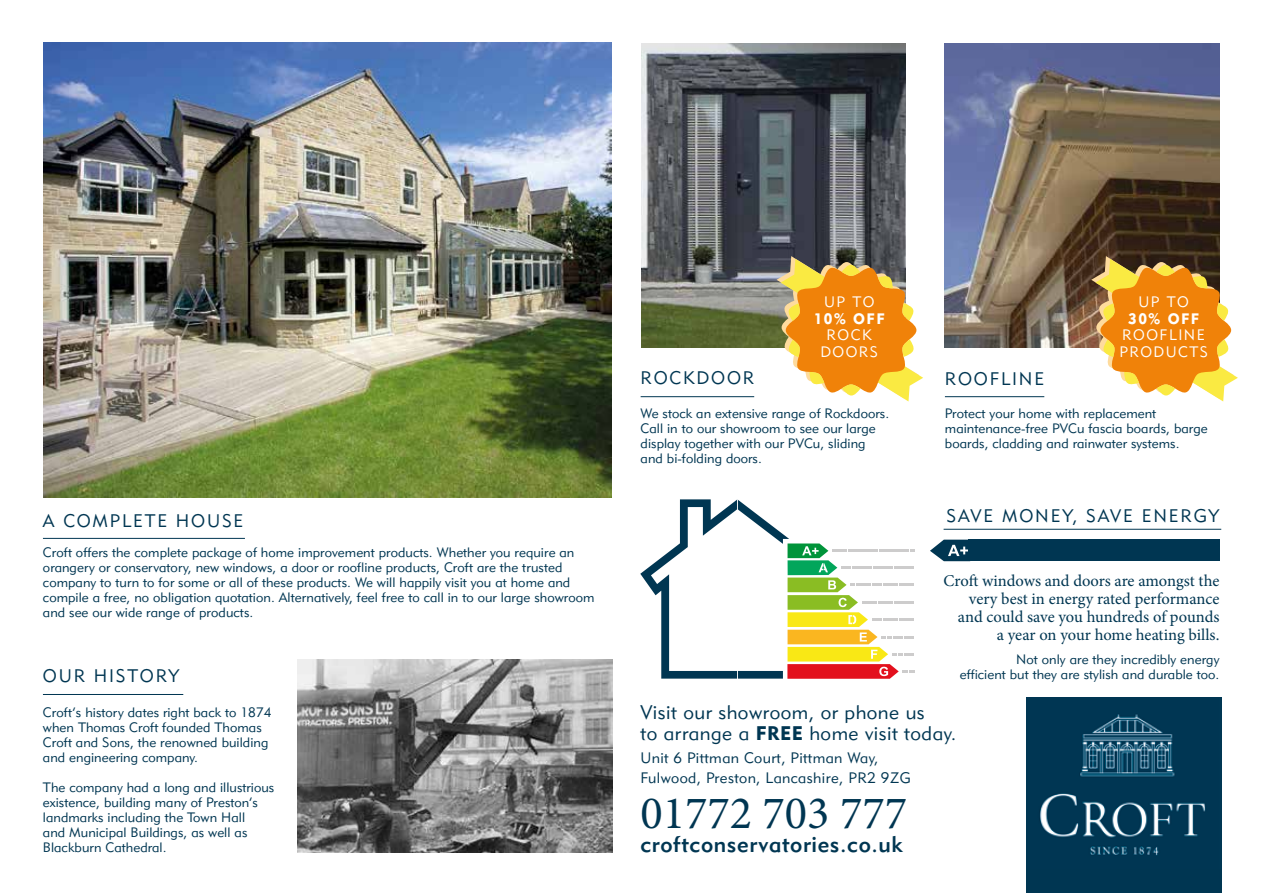
<style>
.page{position:relative;width:1263px;height:893px;background:#fff}
.page>*{position:absolute;margin:0;border:0;box-sizing:border-box;transform-origin:0 0}
.t1{font:46.5px "Minion Pro";color:#003652}
.t2{font:22.5px "Geometric 415 BT Medium A";letter-spacing:.025em;color:#003652}
.t3{font:19.5px/21px "Geometric 415 BT Lite A";letter-spacing:.025em;color:#003652}
.t4{font:18px "Geometric 415 BT Lite A";letter-spacing:.1em;color:#003652}
.t5{font:16.5px/18px "Minion Pro";letter-spacing:-.005em;color:#003652;text-align:right}
.t6{font:15px/19.5px "Geometric 415 BT Lite A";letter-spacing:.025em;color:#003652}
.t7{font:15px/16.5px "Geometric 415 BT Lite A";letter-spacing:.1em;color:#fff}
.t8{font:15px "Geometric 415 BT Black A";letter-spacing:.1em;color:#fff}
.t9{font:13.5px/15px "Geometric 415 BT Lite A";letter-spacing:.005em;color:#003652}
.s1{font-family:"Geometric 415 BT Black A"}
</style>
<div class="page">
<img style="left:43px;top:43px;width:569px;height:454px">
<img style="left:642px;top:44px;width:263px;height:304px">
<img style="left:944px;top:44px;width:275px;height:304px">
<hr style="left:641px;top:396px;width:113px;height:1px;background:#003652">
<hr style="left:945px;top:396px;width:99px;height:1px;background:#003652">
<hr style="left:943px;top:529px;width:278px;height:1px;background:#003652">
<svg style="left:640px;top:499px;width:274px;height:180px"></svg>
<svg style="left:930px;top:540px;width:38px;height:21px"></svg>
<div style="left:968px;top:540px;width:251px;height:21px;background:#003652"></div>
<div style="left:1026px;top:697px;width:195px;height:196px;background:#003652"></div>
<img style="left:1040px;top:714px;width:166px;height:142px">
<svg style="left:1091px;top:256px;width:147px;height:145px"></svg>
<svg style="left:776px;top:256px;width:147px;height:145px"></svg>
<img style="left:297px;top:659px;width:316px;height:194px">
<hr style="left:43px;top:694px;width:140px;height:1px;background:#003652">
<hr style="left:43px;top:538px;width:202px;height:1px;background:#003652">
<h3 class="t4" style="left:43px;top:510px;width:202px">A COMPLETE HOUSE</h3>
<p class="t9" style="left:43px;top:545px;width:553px">Croft offers the complete package of home improvement products. Whether you require an orangery or conservatory, new windows, a door or roofline products, Croft are the trusted company to turn to for some or all of these products. We will happily visit you at home and compile a free, no obligation quotation. Alternatively, feel free to call in to our large showroom and see our wide range of products.</p>
<h3 class="t4" style="left:43px;top:665px;width:138px">OUR HISTORY</h3>
<p class="t9" style="left:43px;top:705px;width:230px">Croft’s history dates right back to 1874 when Thomas Croft founded Thomas Croft and Sons, the renowned building and engineering company.</p>
<p class="t9" style="left:43px;top:780px;width:233px">The company had a long and illustrious existence, building many of Preston’s landmarks including the Town Hall<br>and Municipal Buildings, as well as Blackburn Cathedral.</p>
<p class="t7" style="left:824px;top:293px;width:52px">UP TO</p>
<p class="t8" style="left:814px;top:309px;width:72px">10% OFF</p>
<p class="t7" style="left:820px;top:326px;width:59px;text-align:center">ROCK<br>DOORS</p>
<p class="t7" style="left:1138px;top:293px;width:52px">UP TO</p>
<p class="t8" style="left:1128px;top:309px;width:72px">30% OFF</p>
<p class="t7" style="left:1119px;top:326px;width:90px">ROOFLINE<br>PRODUCTS</p>
<h3 class="t4" style="left:641px;top:367px;width:115px">ROCKDOOR</h3>
<h3 class="t4" style="left:945px;top:367px;width:101px">ROOFLINE</h3>
<p class="t9" style="left:641px;top:405px;width:250px">We stock an extensive range of Rockdoors.<br>Call in to our showroom to see our large display together with our PVCu, sliding and bi-folding doors.</p>
<p class="t9" style="left:945px;top:405px;width:264px">Protect your home with replacement maintenance-free PVCu fascia boards, barge boards, cladding and rainwater systems.</p>
<h3 class="t4" style="left:947px;top:505px;width:274px">SAVE MONEY, SAVE ENERGY</h3>
<p class="t5" style="left:944px;top:572px;width:277px">Croft windows and doors are amongst the very best in energy rated performance and could save you hundreds of pounds<br>a year on your home heating bills.</p>
<p class="t9" style="left:960px;top:651px;width:261px;text-align:right">Not only are they incredibly energy<br>efficient but they are stylish and durable too.</p>
<h3 class="t3" style="left:640px;top:701px;width:317px">Visit our showroom, or phone us<br>to arrange a <span class="s1">FREE</span> home visit today.</h3>
<p class="t6" style="left:640px;top:748px;width:272px">Unit 6 Pittman Court, Pittman Way,<br>Fulwood, Preston, Lancashire, PR2 9ZG</p>
<h1 class="t1" style="left:640px;top:782px;width:268px">01772 703 777</h1>
<h2 class="t2" style="left:640px;top:830px;width:264px">croftconservatories.co.uk</h2>
</div>
